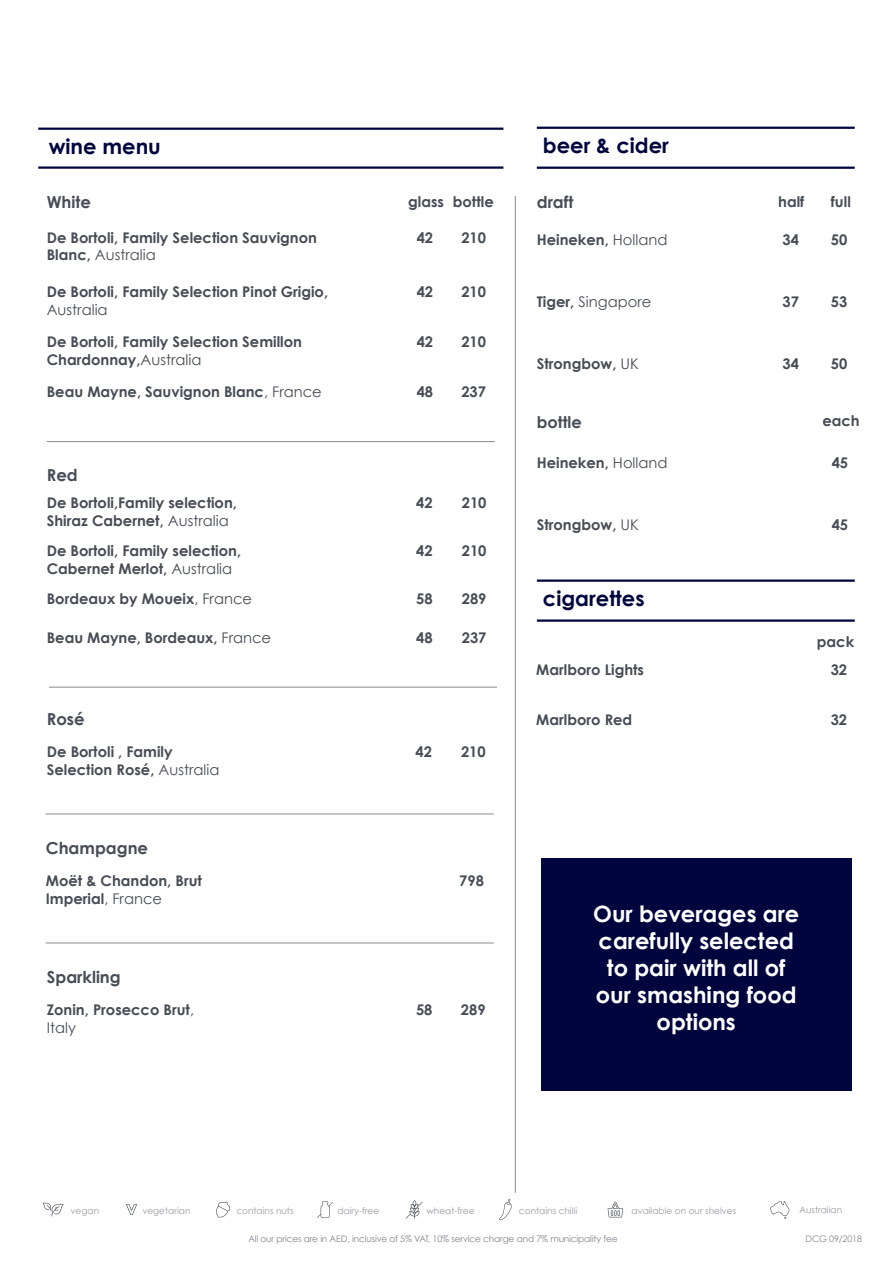
<style>
.page{position:relative;width:893px;height:1263px;background:#fff}
.page>*{position:absolute;margin:0;border:0;box-sizing:border-box;transform-origin:0 0}
.t1{font:700 22.5px/27px "Century Gothic";color:#fff;text-align:center}
.t2{font:700 21px "Century Gothic";color:#00053e}
.t3{font:700 16.5px "Century Gothic";color:#474c55}
.t4{font:700 16.2px "Century Gothic";color:#474c55}
.t5{font:700 14.7px/17.7px "Century Gothic";color:#474c55}
.t6{font:14.7px "Century Gothic";color:#474c55}
.t7{font:9px "Century Gothic";letter-spacing:-.015em;color:#81858d}
.t8{font:9px "Century Gothic";color:#92959d}
.t9{font:9px "Century Gothic";color:#92959c}
.s1{font-weight:400}
.s2{font-weight:700}
</style>
<div class="page">
<svg style="left:317px;top:1201px;width:16px;height:17px"></svg>
<svg style="left:406px;top:1200px;width:17px;height:19px"></svg>
<svg style="left:126px;top:1204px;width:11px;height:11px"></svg>
<svg style="left:43px;top:1202px;width:21px;height:14px"></svg>
<svg style="left:608px;top:1202px;width:15px;height:15px"></svg>
<svg style="left:216px;top:1201px;width:14px;height:16px"></svg>
<svg style="left:499px;top:1199px;width:13px;height:21px"></svg>
<svg style="left:770px;top:1201px;width:19px;height:18px"></svg>
<hr style="left:515px;top:196px;width:1px;height:997px;background:#878a8f">
<hr style="left:47px;top:441px;width:448px;height:1px;background:#878a8f">
<hr style="left:49px;top:687px;width:448px;height:1px;background:#878a8f">
<hr style="left:46px;top:814px;width:448px;height:1px;background:#878a8f">
<hr style="left:46px;top:942px;width:448px;height:1px;background:#878a8f">
<hr style="left:537px;top:127px;width:318px;height:2px;background:#00053e">
<hr style="left:38px;top:128px;width:465px;height:2px;background:#00053e">
<hr style="left:537px;top:167px;width:318px;height:2px;background:#00053e">
<hr style="left:38px;top:166px;width:465px;height:3px;background:#00053e">
<div style="left:541px;top:858px;width:310px;height:233px;background:#00053e"></div>
<hr style="left:537px;top:579px;width:318px;height:3px;background:#00053e">
<hr style="left:537px;top:619px;width:318px;height:3px;background:#00053e">
<h2 class="t2" style="left:49px;top:133px;width:114px">wine menu</h2>
<h2 class="t2" style="left:543px;top:132px;width:127px">beer &amp; cider</h2>
<p class="t3" style="left:47px;top:192px;width:46px">White</p>
<p class="t5" style="left:408px;top:192px;width:87px">glass bottle</p>
<p class="t5" style="left:47px;top:228px;width:272px">De Bortoli, Family Selection Sauvignon<br>Blanc, <span class="s1">Australia</span></p>
<p class="t5" style="left:417px;top:228px;width:18px">42</p>
<p class="t5" style="left:461px;top:228px;width:26px">210</p>
<p class="t5" style="left:47px;top:283px;width:283px">De Bortoli, Family Selection Pinot Grigio,</p>
<p class="t6" style="left:47px;top:301px;width:62px">Australia</p>
<p class="t5" style="left:417px;top:283px;width:18px">42</p>
<p class="t5" style="left:461px;top:283px;width:26px">210</p>
<p class="t5" style="left:47px;top:333px;width:257px">De Bortoli, Family Selection Semillon<br>Chardonnay,<span class="s1">Australia</span></p>
<p class="t5" style="left:417px;top:333px;width:18px">42</p>
<p class="t5" style="left:461px;top:333px;width:26px">210</p>
<p class="t5" style="left:47px;top:383px;width:277px">Beau Mayne, Sauvignon Blanc<span class="s1">, France</span></p>
<p class="t5" style="left:417px;top:383px;width:18px">48</p>
<p class="t5" style="left:461px;top:383px;width:26px">237</p>
<p class="t3" style="left:47px;top:465px;width:33px">Red</p>
<p class="t5" style="left:47px;top:494px;width:192px">De Bortoli,Family selection,<br>Shiraz Cabernet, <span class="s1">Australia</span></p>
<p class="t5" style="left:416px;top:494px;width:18px">42</p>
<p class="t5" style="left:462px;top:494px;width:26px">210</p>
<p class="t5" style="left:47px;top:542px;width:196px">De Bortoli, Family selection,<br>Cabernet Merlot, <span class="s1">Australia</span></p>
<p class="t5" style="left:416px;top:542px;width:18px">42</p>
<p class="t5" style="left:462px;top:542px;width:26px">210</p>
<p class="t5" style="left:47px;top:589px;width:207px">Bordeaux by Moueix<span class="s1">, France</span></p>
<p class="t5" style="left:416px;top:589px;width:18px">58</p>
<p class="t5" style="left:462px;top:589px;width:26px">289</p>
<p class="t5" style="left:47px;top:629px;width:226px">Beau Mayne, Bordeaux, <span class="s1">France</span></p>
<p class="t5" style="left:416px;top:629px;width:18px">48</p>
<p class="t5" style="left:462px;top:629px;width:26px">237</p>
<p class="t3" style="left:47px;top:709px;width:39px">Rosé</p>
<p class="t5" style="left:47px;top:743px;width:174px">De Bortoli , Family<br>Selection Rosé, <span class="s1">Australia</span></p>
<p class="t5" style="left:416px;top:743px;width:18px">42</p>
<p class="t5" style="left:461px;top:743px;width:26px">210</p>
<p class="t3" style="left:46px;top:837px;width:104px">Champagne</p>
<p class="t5" style="left:46px;top:872px;width:158px">Moët &amp; Chandon, Brut<br>Imperial<span class="s1">, France</span></p>
<p class="t5" style="left:459px;top:872px;width:26px">798</p>
<p class="t3" style="left:47px;top:966px;width:75px">Sparkling</p>
<p class="t5" style="left:47px;top:1001px;width:149px">Zonin, Prosecco Brut<span class="s1">,<br>Italy</span></p>
<p class="t5" style="left:416px;top:1001px;width:18px">58</p>
<p class="t5" style="left:461px;top:1001px;width:26px">289</p>
<p class="t3" style="left:537px;top:192px;width:38px">draft</p>
<p class="t5" style="left:778px;top:192px;width:28px">half</p>
<p class="t5" style="left:831px;top:192px;width:21px">full</p>
<p class="t5" style="left:537px;top:230px;width:132px">Heineken, <span class="s1">Holland</span></p>
<p class="t5" style="left:782px;top:230px;width:18px">34</p>
<p class="t5" style="left:831px;top:230px;width:18px">50</p>
<p class="t6" style="left:537px;top:292px;width:116px"><span class="s2">Tiger,</span> Singapore</p>
<p class="t5" style="left:782px;top:292px;width:18px">37</p>
<p class="t5" style="left:831px;top:292px;width:18px">53</p>
<p class="t5" style="left:537px;top:354px;width:104px">Strongbow, <span class="s1">UK</span></p>
<p class="t5" style="left:782px;top:354px;width:18px">34</p>
<p class="t5" style="left:831px;top:354px;width:18px">50</p>
<p class="t4" style="left:537px;top:411px;width:47px">bottle</p>
<p class="t5" style="left:822px;top:412px;width:39px">each</p>
<p class="t5" style="left:537px;top:453px;width:132px">Heineken, <span class="s1">Holland</span></p>
<p class="t5" style="left:832px;top:453px;width:18px">45</p>
<p class="t5" style="left:537px;top:515px;width:104px">Strongbow, <span class="s1">UK</span></p>
<p class="t5" style="left:832px;top:515px;width:18px">45</p>
<h2 class="t2" style="left:543px;top:585px;width:103px">cigarettes</h2>
<p class="t5" style="left:817px;top:632px;width:39px">pack</p>
<p class="t5" style="left:536px;top:661px;width:109px">Marlboro Lights</p>
<p class="t5" style="left:831px;top:661px;width:18px">32</p>
<p class="t5" style="left:536px;top:710px;width:98px">Marlboro Red</p>
<p class="t5" style="left:831px;top:710px;width:18px">32</p>
<h1 class="t1" style="left:593px;top:900px;width:208px">Our beverages are carefully selected to pair with all of our smashing food options</h1>
<p class="t8" style="left:71px;top:1205px;width:30px">vegan</p>
<p class="t8" style="left:142px;top:1205px;width:50px">vegetarian</p>
<p class="t9" style="left:236px;top:1205px;width:59px">contains nuts</p>
<p class="t8" style="left:337px;top:1205px;width:43px">dairy-free</p>
<p class="t8" style="left:426px;top:1205px;width:50px">wheat-free</p>
<p class="t8" style="left:519px;top:1205px;width:60px">contains chilli</p>
<p class="t8" style="left:632px;top:1205px;width:106px">available on our shelves</p>
<p class="t8" style="left:799px;top:1204px;width:44px">Australian</p>
<p class="t7" style="left:248px;top:1233px;width:371px">All our prices are in AED, inclusive of 5% VAT, 10% service charge and 7% municipality fee</p>
<p class="t7" style="left:805px;top:1233px;width:58px">DCG 09/2018</p>
</div>
